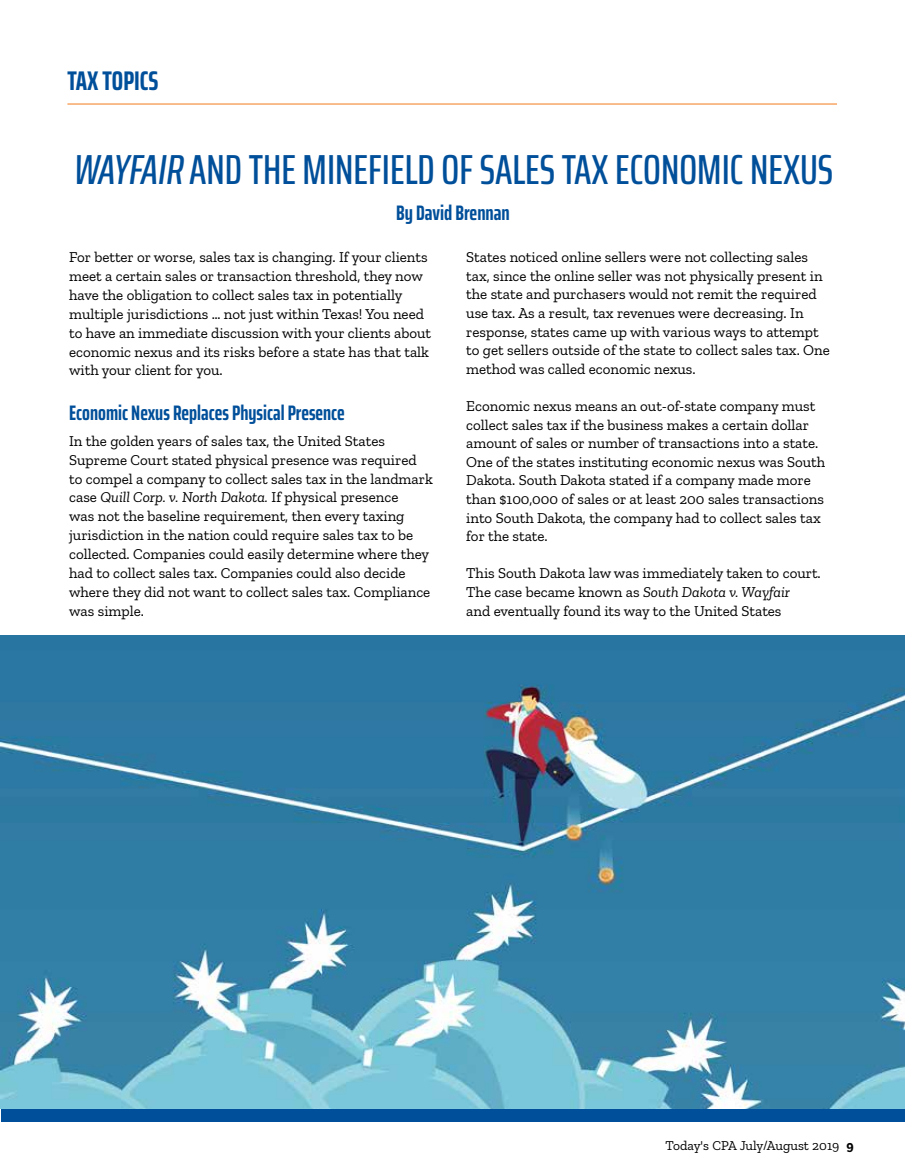
<style>
.page{position:relative;width:905px;height:1175px;background:#fff}
.page>*{position:absolute;margin:0;border:0;box-sizing:border-box;transform-origin:0 0}
.t1{font:500 extra-condensed 42px "Saira";color:#004f9a}
.t2{font:700 extra-condensed 27px "Saira";color:#004f9a}
.t3{font:700 extra-condensed 21px "Saira";color:#004f9a}
.t4{font:15px/18.9px "Zilla Slab";color:#000}
.t5{font:13.5px "Zilla Slab";color:#000}
.s1{font-style:italic}
.s2{font-weight:700}
</style>
<div class="page">
<div style="left:1px;top:1093px;width:903px;height:29px;background:#004f9a"></div>
<hr style="left:67px;top:103px;width:770px;height:2px;background:#f68933">
<img style="left:1px;top:635px;width:903px;height:473px">
<h2 class="t2" style="left:67px;top:60px;width:93px">TAX TOPICS</h2>
<h1 class="t1" style="left:73px;top:138px;width:761px">WAYFAIR AND THE MINEFIELD OF SALES TAX ECONOMIC NEXUS</h1>
<h3 class="t3" style="left:396px;top:197px;width:115px">By David Brennan</h3>
<p class="t4" style="left:69px;top:248px;width:363px">For better or worse, sales tax is changing. If your clients meet a certain sales or transaction threshold, they now have the obligation to collect sales tax in potentially multiple jurisdictions … not just within Texas! You need to have an immediate discussion with your clients about economic nexus and its risks before a state has that talk with your client for you.</p>
<h3 class="t3" style="left:69px;top:397px;width:277px">Economic Nexus Replaces Physical Presence</h3>
<p class="t4" style="left:69px;top:431px;width:365px">In the golden years of sales tax, the United States Supreme Court stated physical presence was required to compel a company to collect sales tax in the landmark case <span class="s1">Quill Corp. v. North Dakota.</span> If physical presence<br>was not the baseline requirement, then every taxing jurisdiction in the nation could require sales tax to be collected. Companies could easily determine where they had to collect sales tax. Companies could also decide where they did not want to collect sales tax. Compliance was simple.</p>
<p class="t4" style="left:466px;top:248px;width:365px">States noticed online sellers were not collecting sales tax, since the online seller was not physically present in the state and purchasers would not remit the required use tax. As a result, tax revenues were decreasing. In response, states came up with various ways to attempt to get sellers outside of the state to collect sales tax. One method was called economic nexus.</p>
<p class="t4" style="left:466px;top:397px;width:360px">Economic nexus means an out-of-state company must collect sales tax if the business makes a certain dollar amount of sales or number of transactions into a state.<br>One of the states instituting economic nexus was South Dakota. South Dakota stated if a company made more than $100,000 of sales or at least 200 sales transactions into South Dakota, the company had to collect sales tax for the state.</p>
<p class="t4" style="left:466px;top:564px;width:356px">This South Dakota law was immediately taken to court.<br>The case became known as <span class="s1">South Dakota v. Wayfair<br></span>and eventually found its way to the United States</p>
<p class="t5" style="left:665px;top:1138px;width:189px">Today's CPA July/August 2019 <span class="s2">9</span></p>
</div>
